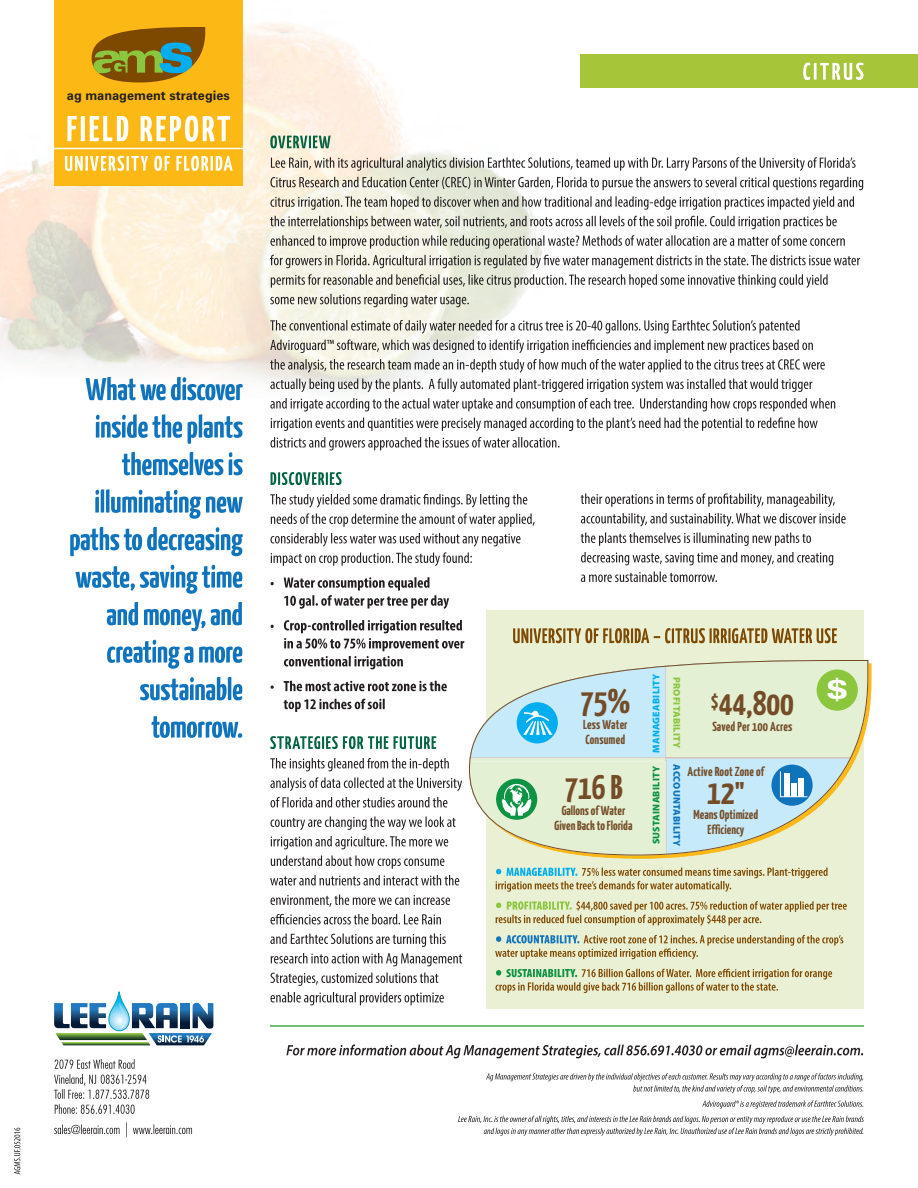
<style>
.page{position:relative;width:918px;height:1188px;background:#fff}
.page>*{position:absolute;margin:0;border:0;box-sizing:border-box;transform-origin:0 0}
.t1{font:700 34.35px "Yanone Kaffeesatz";color:#744c27}
.t2{font:900 expanded 27.45px "Zurich BT";color:#fff}
.t3{font:700 13.05px/14.7px "Yanone Kaffeesatz";color:#744c27;text-align:center}
.t4{font:700 13.05px "Zurich BT";color:#231f20}
.t5{font:900 9.75px "Myriad Pro";letter-spacing:.025em;color:#0d9344}
.t6{font:900 9.75px "Myriad Pro";letter-spacing:.025em;color:#1074bc}
.t7{font:900 9.75px "Myriad Pro";letter-spacing:.025em;color:#00aeef}
.t8{font:900 9.75px "Myriad Pro";letter-spacing:.025em;color:#8bc63e}
</style>
<div class="page">
<img style="left:0;top:23px;width:621px;height:402px">
<svg style="left:270px;top:437px;width:290px;height:13px"></svg>
<svg style="left:271px;top:417px;width:547px;height:14px"></svg>
<svg style="left:270px;top:398px;width:565px;height:13px"></svg>
<svg style="left:270px;top:359px;width:555px;height:33px"></svg>
<svg style="left:270px;top:320px;width:543px;height:33px"></svg>
<svg style="left:270px;top:294px;width:199px;height:13px;background:#c4c3b9"></svg>
<svg style="left:271px;top:274px;width:557px;height:14px"></svg>
<svg style="left:270px;top:255px;width:590px;height:13px"></svg>
<svg style="left:270px;top:235px;width:575px;height:14px"></svg>
<svg style="left:270px;top:216px;width:567px;height:13px"></svg>
<svg style="left:270px;top:196px;width:584px;height:14px"></svg>
<svg style="left:270px;top:177px;width:593px;height:13px"></svg>
<svg style="left:271px;top:157px;width:585px;height:14px"></svg>
<svg style="left:270px;top:135px;width:61px;height:13px"></svg>
<div style="left:54px;top:0;width:189px;height:186px;background:#fcb814"></div>
<svg style="left:67px;top:116px;width:163px;height:26px"></svg>
<hr style="left:54px;top:148px;width:189px;height:1px;background:#fff">
<svg style="left:54px;top:991px;width:159px;height:54px"></svg>
<svg style="left:152px;top:716px;width:90px;height:22px"></svg>
<svg style="left:140px;top:677px;width:102px;height:23px"></svg>
<svg style="left:107px;top:640px;width:135px;height:29px"></svg>
<svg style="left:107px;top:602px;width:135px;height:29px"></svg>
<svg style="left:75px;top:565px;width:167px;height:29px"></svg>
<svg style="left:70px;top:527px;width:173px;height:29px"></svg>
<svg style="left:95px;top:489px;width:148px;height:30px"></svg>
<svg style="left:122px;top:452px;width:121px;height:23px"></svg>
<svg style="left:96px;top:414px;width:147px;height:30px"></svg>
<svg style="left:86px;top:377px;width:157px;height:23px"></svg>
<hr style="left:270px;top:1025px;width:594px;height:2px;background:#40ae49">
<svg style="left:14px;top:1128px;width:6px;height:46px"></svg>
<svg style="left:92px;top:27px;width:113px;height:55px"></svg>
<svg style="left:458px;top:1116px;width:406px;height:20px"></svg>
<svg style="left:702px;top:1100px;width:161px;height:9px"></svg>
<svg style="left:486px;top:1073px;width:377px;height:20px"></svg>
<svg style="left:287px;top:1044px;width:576px;height:14px"></svg>
<svg style="left:581px;top:572px;width:136px;height:10px"></svg>
<svg style="left:581px;top:552px;width:252px;height:14px"></svg>
<svg style="left:581px;top:533px;width:230px;height:13px"></svg>
<svg style="left:581px;top:513px;width:265px;height:14px"></svg>
<svg style="left:581px;top:493px;width:254px;height:14px"></svg>
<svg style="left:270px;top:992px;width:174px;height:13px"></svg>
<svg style="left:270px;top:973px;width:168px;height:13px"></svg>
<svg style="left:271px;top:953px;width:191px;height:13px"></svg>
<svg style="left:270px;top:934px;width:176px;height:13px"></svg>
<svg style="left:271px;top:577px;width:178px;height:32px"></svg>
<svg style="left:270px;top:533px;width:251px;height:33px"></svg>
<svg style="left:270px;top:494px;width:265px;height:33px"></svg>
<svg style="left:271px;top:472px;width:71px;height:13px"></svg>
<div style="left:486px;top:610px;width:378px;height:399px;background:#eaf0d3"></div>
<svg style="left:495px;top:969px;width:337px;height:24px"></svg>
<svg style="left:495px;top:935px;width:348px;height:24px"></svg>
<svg style="left:270px;top:620px;width:602px;height:306px"></svg>
<svg style="left:65px;top:156px;width:168px;height:15px"></svg>
<div style="left:580px;top:54px;width:338px;height:34px;background:#a6c539"></div>
<svg style="left:803px;top:63px;width:61px;height:17px"></svg>
<svg style="left:54px;top:1122px;width:138px;height:15px"></svg>
<svg style="left:54px;top:1059px;width:95px;height:55px"></svg>
<p class="t4" style="left:67px;top:88px;width:165px">ag management strategies</p>
<h1 class="t1" style="left:580px;top:680px;width:52px">75%</h1>
<p class="t3" style="left:583px;top:717px;width:46px;text-align:left">Less Water<br>Consumed</p>
<h1 class="t1" style="left:564px;top:766px;width:60px">716 B</h1>
<p class="t3" style="left:555px;top:803px;width:79px">Gallons of Water<br>Given Back to Florida</p>
<p class="t7" style="left:651px;top:753px;width:81px;rotate:-90deg">MANAGEABILITY</p>
<p class="t5" style="left:651px;top:844px;width:80px;rotate:-90deg">SUSTAINABILITY</p>
<p class="t8" style="left:682px;top:677px;width:72px;rotate:90deg">PROFITABILITY</p>
<p class="t6" style="left:682px;top:764px;width:84px;rotate:90deg">ACCOUNTABILITY</p>
<h1 class="t1" style="left:711px;top:682px;width:85px"><sup>$</sup>44,800</h1>
<p class="t3" style="left:712px;top:719px;width:81px">Saved Per 100 Acres</p>
<p class="t3" style="left:688px;top:764px;width:78px">Active Root Zone of</p>
<h1 class="t1" style="left:707px;top:772px;width:39px">12"</h1>
<p class="t3" style="left:694px;top:807px;width:66px">Means Optimized<br>Efficiency</p>
<h2 class="t2" style="left:827px;top:673px;width:22px">$</h2>
</div>
